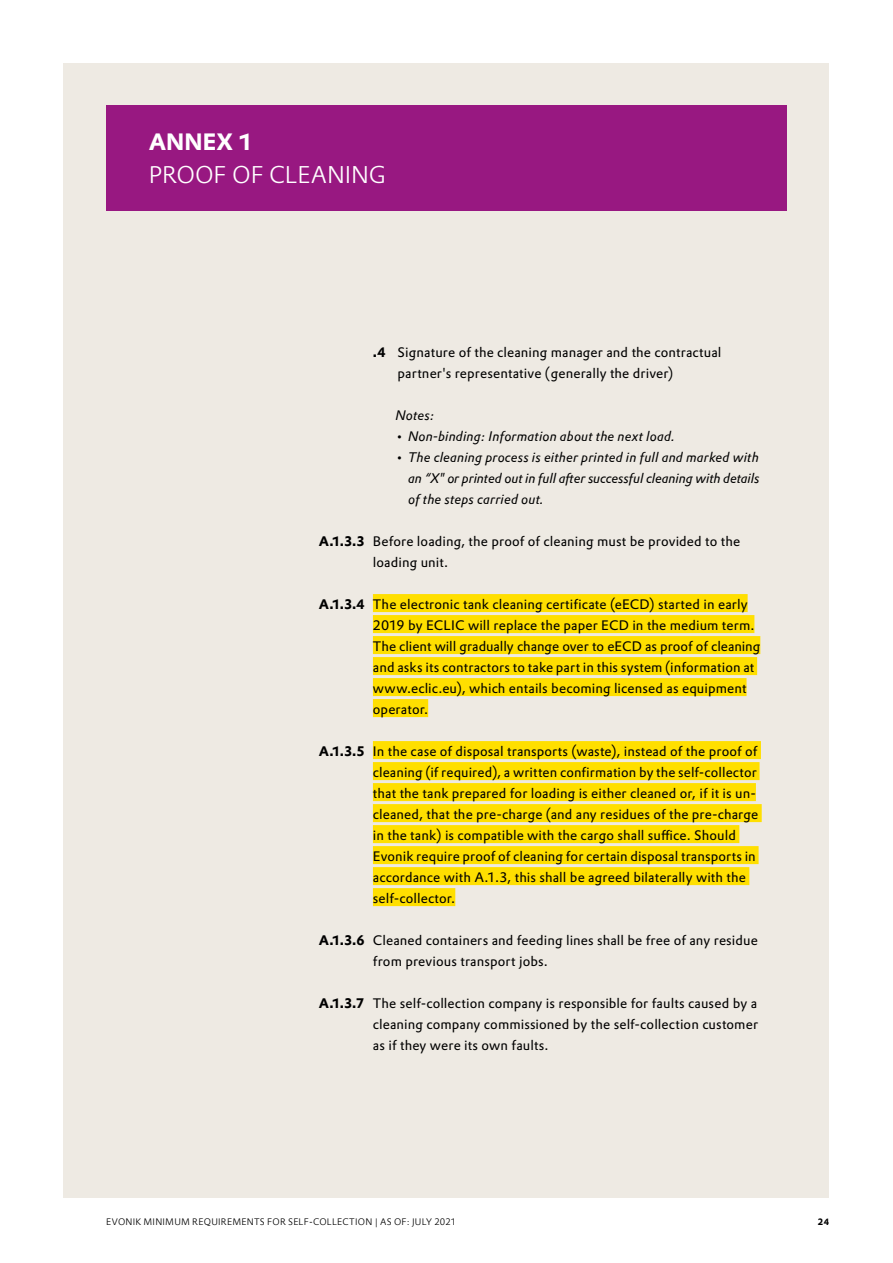
<style>
.page{position:relative;width:893px;height:1263px;background:#fff}
.page>*{position:absolute;margin:0;border:0;box-sizing:border-box;transform-origin:0 0}
.t1{font:300 23.1px "Evonik Prokyon";letter-spacing:-.005em;color:#fff}
.t2{font:700 23.1px "Evonik Prokyon";letter-spacing:.005em;color:#fff}
.t3{font:13.5px/21px "Evonik Prokyon";letter-spacing:.005em;color:#000}
.t4{font:italic 13.5px/21px "Evonik Prokyon";letter-spacing:.005em;color:#000;text-align:justify}
.t5{font:300 9px "Evonik Prokyon";letter-spacing:.03em;color:#000}
.t6{font:700 9px "Evonik Prokyon";color:#000}
.s1{font-weight:700}
.s2{font-style:normal}
</style>
<div class="page">
<div style="left:64px;top:63px;width:765px;height:1134px;background:#eeeae3"></div>
<div style="left:373px;top:594px;width:375px;height:18px;background:#ffdf00"></div>
<div style="left:373px;top:615px;width:381px;height:18px;background:#ffdf00"></div>
<div style="left:373px;top:636px;width:387px;height:18px;background:#ffdf00"></div>
<div style="left:373px;top:657px;width:384px;height:18px;background:#ffdf00"></div>
<div style="left:373px;top:678px;width:373px;height:18px;background:#ffdf00"></div>
<div style="left:373px;top:699px;width:55px;height:18px;background:#ffdf00"></div>
<div style="left:373px;top:741px;width:388px;height:18px;background:#ffdf00"></div>
<div style="left:373px;top:762px;width:386px;height:18px;background:#ffdf00"></div>
<div style="left:373px;top:783px;width:383px;height:18px;background:#ffdf00"></div>
<div style="left:373px;top:804px;width:389px;height:18px;background:#ffdf00"></div>
<div style="left:373px;top:825px;width:366px;height:18px;background:#ffdf00"></div>
<div style="left:373px;top:846px;width:386px;height:18px;background:#ffdf00"></div>
<div style="left:373px;top:867px;width:376px;height:18px;background:#ffdf00"></div>
<div style="left:373px;top:888px;width:82px;height:18px;background:#ffdf00"></div>
<div style="left:106px;top:105px;width:681px;height:105px;background:#981881"></div>
<h1 class="t2" style="left:149px;top:123px;width:106px">ANNEX 1</h1>
<h1 class="t1" style="left:149px;top:157px;width:239px">PROOF OF CLEANING</h1>
<p class="t3" style="left:398px;top:341px;width:325px;text-indent:-25px"><span class="s1">.4</span> Signature of the cleaning manager and the contractual partner's representative (generally the driver)</p>
<p class="t4" style="left:395px;top:404px;width:41px">Notes:</p>
<p class="t4" style="left:395px;top:425px;width:281px"><span class="s2">•</span> Non-binding: Information about the next load.</p>
<p class="t4" style="left:408px;top:446px;width:353px;text-indent:-13px"><span class="s2">•</span> The cleaning process is either printed in full and marked with an “X" or printed out in full after successful cleaning with details of the steps carried out.</p>
<p class="t3" style="left:373px;top:530px;width:369px;text-indent:-54px"><span class="s1">A.1.3.3</span> Before loading, the proof of cleaning must be provided to the loading unit.</p>
<p class="t3" style="left:373px;top:593px;width:389px;text-indent:-54px"><span class="s1">A.1.3.4</span> The electronic tank cleaning certificate (eECD) started in early 2019 by ECLIC will replace the paper ECD in the medium term.<br>The client will gradually change over to eECD as proof of cleaning and asks its contractors to take part in this system (information at www.eclic.eu), which entails becoming licensed as equipment operator.</p>
<p class="t3" style="left:373px;top:740px;width:387px;text-indent:-54px"><span class="s1">A.1.3.5</span> In the case of disposal transports (waste), instead of the proof of cleaning (if required), a written confirmation by the self-collector that the tank prepared for loading is either cleaned or, if it is un&shy;cleaned, that the pre-charge (and any residues of the pre-charge in the tank) is compatible with the cargo shall suffice. Should Evonik require proof of cleaning for certain disposal transports in accordance with A.1.3, this shall be agreed bilaterally with the self-collector.</p>
<p class="t3" style="left:373px;top:929px;width:386px;text-indent:-54px"><span class="s1">A.1.3.6</span> Cleaned containers and feeding lines shall be free of any residue from previous transport jobs.</p>
<p class="t3" style="left:373px;top:992px;width:387px;text-align:justify;text-indent:-54px"><span class="s1">A.1.3.7</span> The self-collection company is responsible for faults caused by a cleaning company commissioned by the self-collection customer as if they were its own faults.</p>
<p class="t5" style="left:106px;top:1214px;width:352px">EVONIK MINIMUM REQUIREMENTS FOR SELF-COLLECTION | AS OF: JULY 2021</p>
<p class="t6" style="left:818px;top:1214px;width:13px">24</p>
</div>
